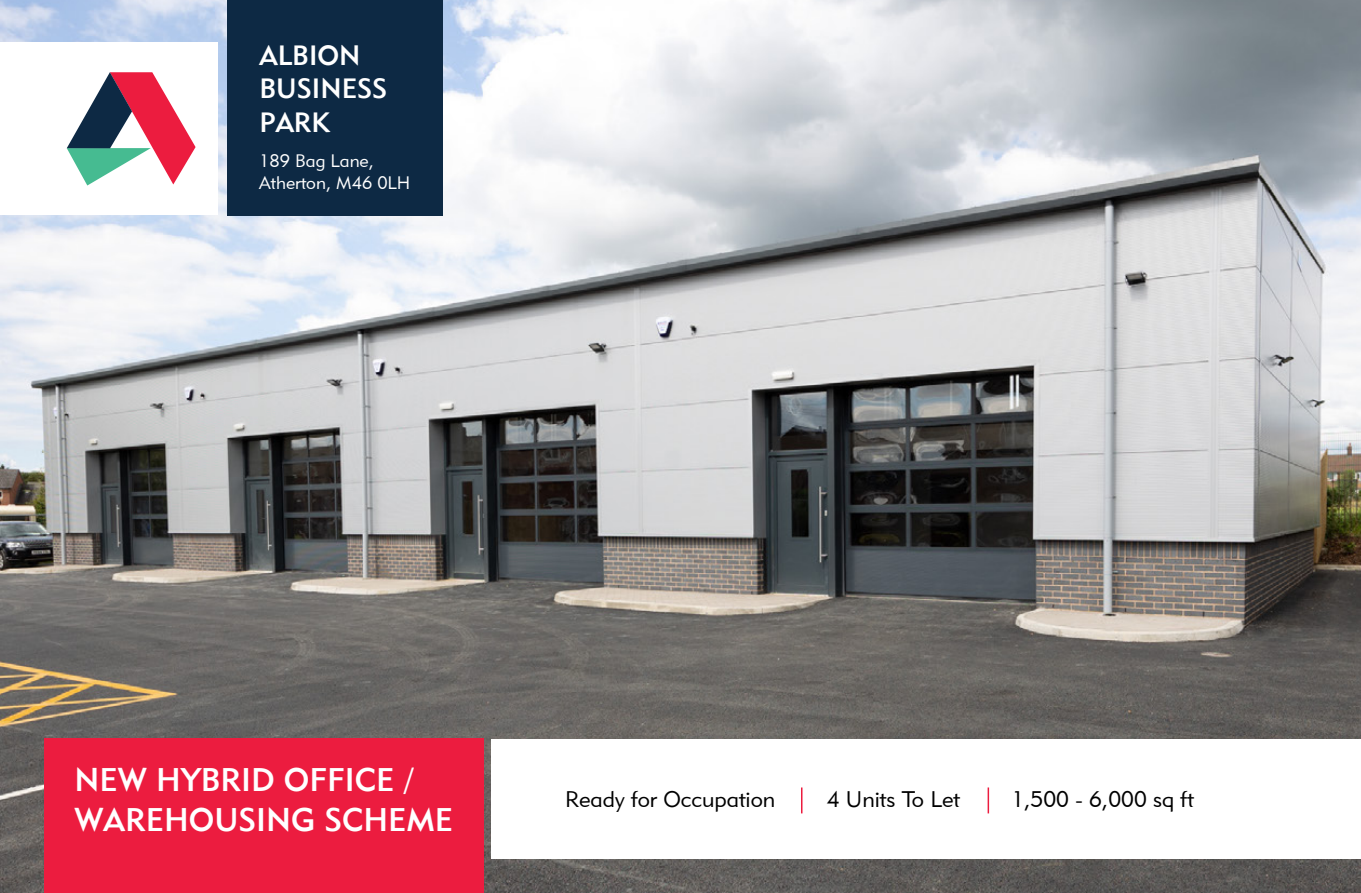
<style>
.page{position:relative;width:1361px;height:893px;background:#fff}
.page>*{position:absolute;margin:0;border:0;box-sizing:border-box;transform-origin:0 0}
.t1{font:32.7px/39.2px "Geometric 415 BT Medium A";color:#fff}
.t2{font:27.75px/33.3px "Geometric 415 BT Medium A";color:#fff}
.t3{font:22.5px "Geometric 415 BT Lite A";color:#000}
.t4{font:18px/21.6px "Geometric 415 BT Lite A";color:#fff}
</style>
<div class="page">
<img style="left:0;top:0;width:1361px;height:893px">
<div style="left:0;top:43px;width:217px;height:172px;background:#fff"></div>
<svg style="left:67px;top:72px;width:129px;height:113px"></svg>
<div style="left:227px;top:0;width:215px;height:215px;background:#0d2944"></div>
<div style="left:44px;top:739px;width:439px;height:154px;background:#ec1c3f"></div>
<div style="left:492px;top:739px;width:869px;height:119px;background:#fff"></div>
<svg style="left:801px;top:787px;width:1px;height:26px"></svg>
<hr style="left:987px;top:787px;width:2px;height:26px;background:#ec1c3f">
<p class="t2" style="left:260px;top:38px;width:129px">ALBION<br>BUSINESS<br>PARK</p>
<p class="t4" style="left:259px;top:150px;width:153px">189 Bag Lane,<br>Atherton, M46 0LH</p>
<h1 class="t1" style="left:75px;top:760px;width:380px">NEW HYBRID OFFICE /<br>WAREHOUSING SCHEME</h1>
<p class="t3" style="left:565px;top:785px;width:212px">Ready for Occupation</p>
<p class="t3" style="left:826px;top:785px;width:135px">4 Units To Let</p>
<p class="t3" style="left:1011px;top:785px;width:184px">1,500 - 6,000 sq ft</p>
</div>
